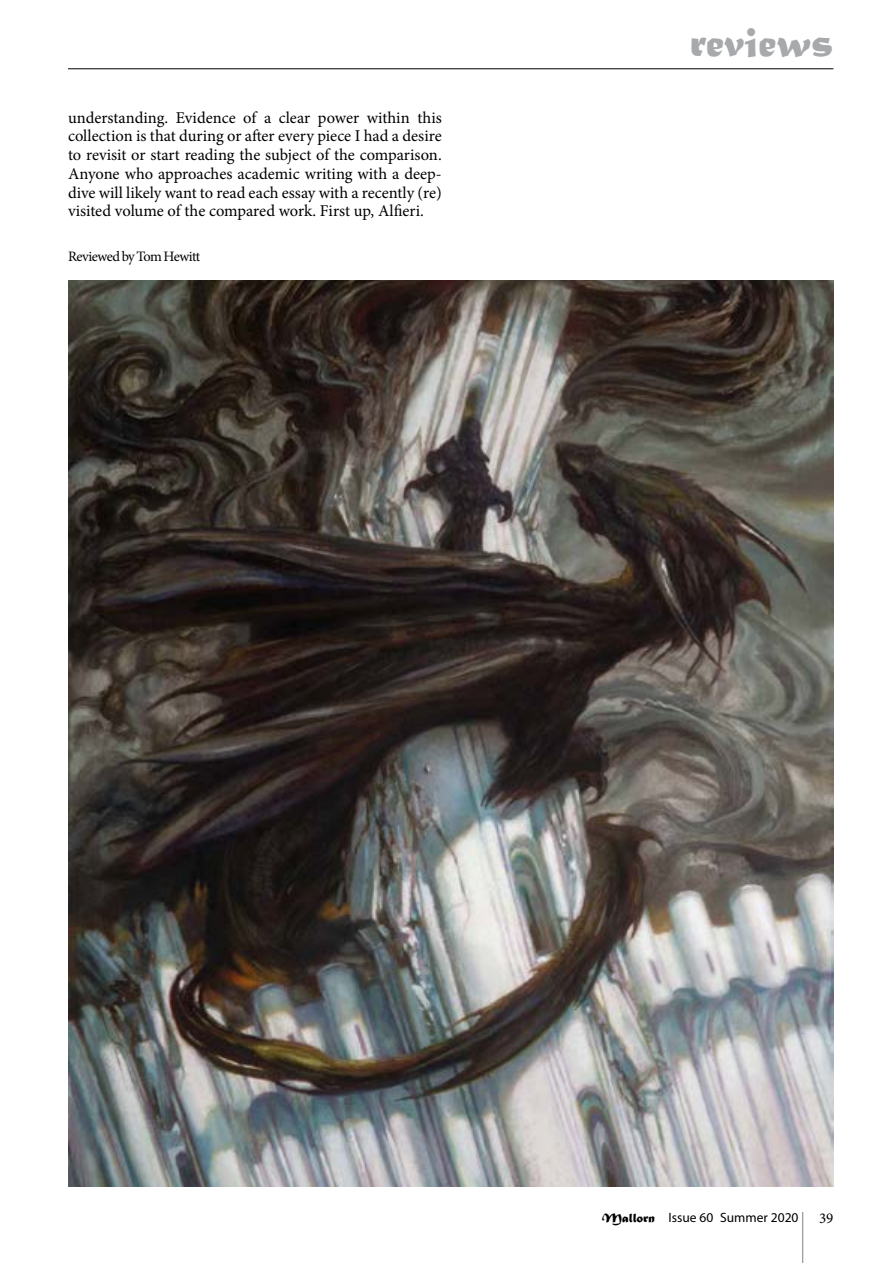
<style>
.page{position:relative;width:893px;height:1263px;background:#fff}
.page>*{position:absolute;margin:0;border:0;box-sizing:border-box;transform-origin:0 0}
.t1{font:43.65px "Matura MT Script Capitals";color:#a7a9ac}
.t2{font:16.5px/18.8px "Minion Pro";letter-spacing:-.005em;color:#000;text-align:justify}
.t3{font:15px "Minion Pro";color:#000}
.t4{font:14.4px "Minion Pro";letter-spacing:-.035em;color:#000}
.t5{font:13.5px "Myriad Pro";color:#000}
.s1{font-family:"Matura MT Script Capitals"}
</style>
<div class="page">
<hr style="left:68px;top:68px;width:765px;height:1px;background:#000">
<hr style="left:802px;top:1212px;width:1px;height:51px;background:#808285">
<img style="left:68px;top:281px;width:765px;height:905px">
<p class="t2" style="left:68px;top:108px;width:375px">understanding. Evidence of a clear power within this collection is that during or after every piece I had a desire to revisit or start reading the subject of the comparison.<br>Anyone who approaches academic writing with a deep&shy;dive will likely want to read each essay with a recently (re) visited volume of the compared work. First up, Alfieri.</p>
<p class="t4" style="left:68px;top:246px;width:134px">Reviewed by Tom Hewitt</p>
<h1 class="t1" style="left:690px;top:16px;width:145px">reviews</h1>
<p class="t5" style="left:602px;top:1209px;width:198px"><span class="s1">Mallorn</span> Issue 60 Summer 2020</p>
<p class="t3" style="left:819px;top:1208px;width:16px">39</p>
</div>
